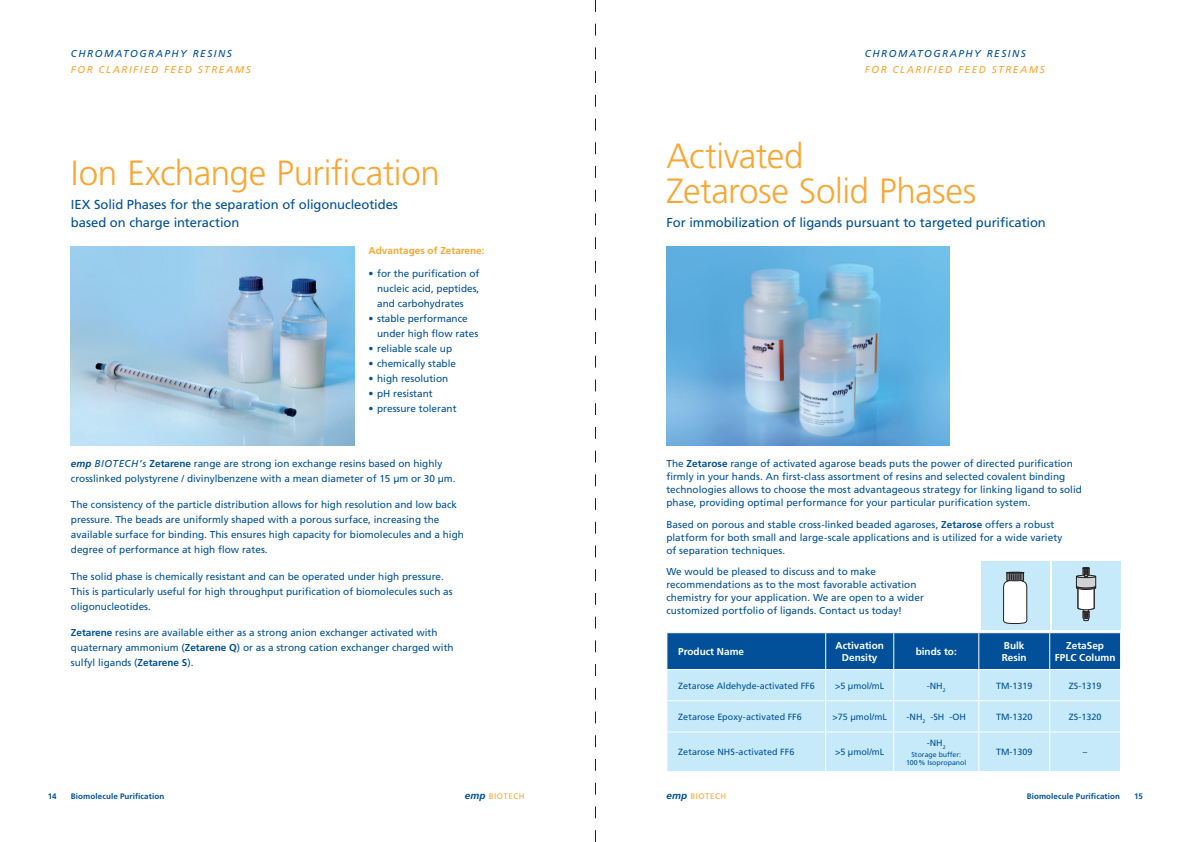
<style>
.page{position:relative;width:1191px;height:842px;background:#fff}
.page>*{position:absolute;margin:0;border:0;box-sizing:border-box;transform-origin:0 0}
.t1{font:300 35px/35px "Frutiger";letter-spacing:-.015em;color:#faa633}
.t2{font:13px/18px "Frutiger";letter-spacing:-.005em;color:#015099}
.t3{font:10px/15px "Frutiger";color:#015099}
.t4{font:700 10px/12px "Frutiger";color:#fff;text-align:center}
.t5{font:italic 10px "Frutiger";letter-spacing:.15em;color:#faa633}
.t6{font:italic 10px "Frutiger";letter-spacing:.15em;color:#015099}
.t7{font:700 10px "Frutiger";color:#faa633}
.Absatzformat_1{font:9px "Frutiger";color:#015099}
.t8{font:700 8px "Frutiger";letter-spacing:.015em;color:#015099}
.t9{font:8px "Frutiger";letter-spacing:.065em;color:#faa633}
.t10{font:7px/8.4px "Frutiger";color:#015099;text-align:center}
.s1{font-weight:700;font-style:italic}
.s2{font-style:italic}
.s3{font-weight:700}
.s4{font-weight:700;font-style:italic;font-size:10px;color:#015099}
</style>
<div class="page">
<div style="left:667px;top:633px;width:453px;height:36px;background:#015099"></div>
<div style="left:667px;top:670px;width:453px;height:101px;background:#c6eafa"></div>
<hr style="left:825px;top:633px;width:1px;height:36px;background:#fff">
<hr style="left:893px;top:633px;width:1px;height:36px;background:#fff">
<hr style="left:978px;top:633px;width:1px;height:36px;background:#fff">
<hr style="left:1049px;top:633px;width:1px;height:36px;background:#fff">
<hr style="left:825px;top:670px;width:1px;height:30px;background:#fff">
<hr style="left:893px;top:670px;width:1px;height:30px;background:#fff">
<hr style="left:978px;top:670px;width:1px;height:30px;background:#fff">
<hr style="left:1049px;top:670px;width:1px;height:30px;background:#fff">
<hr style="left:666px;top:700px;width:159px;height:1px;background:#fff">
<hr style="left:825px;top:700px;width:68px;height:1px;background:#fff">
<hr style="left:825px;top:701px;width:1px;height:30px;background:#fff">
<hr style="left:893px;top:700px;width:85px;height:1px;background:#fff">
<hr style="left:893px;top:701px;width:1px;height:30px;background:#fff">
<hr style="left:978px;top:700px;width:71px;height:1px;background:#fff">
<hr style="left:978px;top:701px;width:1px;height:30px;background:#fff">
<hr style="left:1049px;top:700px;width:72px;height:1px;background:#fff">
<hr style="left:1049px;top:701px;width:1px;height:30px;background:#fff">
<hr style="left:666px;top:731px;width:159px;height:1px;background:#fff">
<hr style="left:825px;top:731px;width:68px;height:1px;background:#fff">
<hr style="left:825px;top:732px;width:1px;height:39px;background:#fff">
<hr style="left:893px;top:731px;width:85px;height:1px;background:#fff">
<hr style="left:893px;top:732px;width:1px;height:39px;background:#fff">
<hr style="left:978px;top:731px;width:71px;height:1px;background:#fff">
<hr style="left:978px;top:732px;width:1px;height:39px;background:#fff">
<hr style="left:1049px;top:731px;width:72px;height:1px;background:#fff">
<hr style="left:1049px;top:732px;width:1px;height:39px;background:#fff">
<img style="left:666px;top:247px;width:284px;height:198px">
<img style="left:71px;top:247px;width:283px;height:198px">
<div style="left:981px;top:561px;width:68px;height:68px;background:#c6eafa"></div>
<div style="left:1052px;top:561px;width:68px;height:68px;background:#c6eafa"></div>
<svg style="left:1076px;top:567px;width:20px;height:54px"></svg>
<svg style="left:1003px;top:572px;width:24px;height:52px"></svg>
<svg style="left:595px;top:0;width:1px;height:842px"></svg>
<p class="t6" style="left:71px;top:47px;width:162px">CHROMATOGRAPHY RESINS</p>
<p class="t5" style="left:71px;top:64px;width:181px">FOR CLARIFIED FEED STREAMS</p>
<p class="t1" style="left:71px;top:155px;width:370px">Ion Exchange Purification</p>
<p class="t2" style="left:71px;top:195px;width:329px">IEX Solid Phases for the separation of oligonucleotides based on charge interaction</p>
<p class="t7" style="left:369px;top:245px;width:117px">Advantages of Zetarene:</p>
<p class="t3" style="left:377px;top:266px;width:104px;text-align:justify;text-indent:-8px">• for the purification of nucleic acid, peptides, and carbohydrates</p>
<p class="t3" style="left:377px;top:311px;width:103px;text-indent:-8px">• stable performance under high flow rates</p>
<p class="t3" style="left:369px;top:341px;width:85px">• reliable scale up</p>
<p class="t3" style="left:369px;top:356px;width:89px">• chemically stable</p>
<p class="t3" style="left:369px;top:371px;width:81px">• high resolution</p>
<p class="t3" style="left:369px;top:386px;width:66px">• pH resistant</p>
<p class="t3" style="left:369px;top:401px;width:89px">• pressure tolerant</p>
<p class="t3" style="left:71px;top:456px;width:386px"><span class="s1">emp</span> <span class="s2">BIOTECH’s</span> <span class="s3">Zetarene</span> range are strong ion exchange resins based on highly crosslinked polystyrene / divinylbenzene with a mean diameter of 15 µm or 30 µm.</p>
<p class="t3" style="left:71px;top:497px;width:394px">The consistency of the particle distribution allows for high resolution and low back pressure. The beads are uniformly shaped with a porous surface, increasing the available surface for binding. This ensures high capacity for biomolecules and a high degree of performance at high flow rates.</p>
<p class="t3" style="left:71px;top:569px;width:383px">The solid phase is chemically resistant and can be operated under high pressure.<br>This is particularly useful for high throughput purification of biomolecules such as oligonucleotides.</p>
<p class="t3" style="left:71px;top:625px;width:384px"><span class="s3">Zetarene</span> resins are available either as a strong anion exchanger activated with quaternary ammonium (<span class="s3">Zetarene Q</span>) or as a strong cation exchanger charged with sulfyl ligands (<span class="s3">Zetarene S</span>).</p>
<p class="t6" style="left:865px;top:47px;width:162px">CHROMATOGRAPHY RESINS</p>
<p class="t5" style="left:865px;top:64px;width:181px">FOR CLARIFIED FEED STREAMS</p>
<p class="t1" style="left:666px;top:138px;width:312px">Activated<br>Zetarose Solid Phases</p>
<p class="t2" style="left:666px;top:213px;width:381px">For immobilization of ligands pursuant to targeted purification</p>
<p class="t3" style="left:666px;top:457px;width:417px;line-height:13px">The <span class="s3">Zetarose</span> range of activated agarose beads puts the power of directed purification firmly in your hands. An first-class assortment of resins and selected covalent binding technologies allows to choose the most advantageous strategy for linking ligand to solid phase, providing optimal performance for your particular purification system.</p>
<p class="t3" style="left:666px;top:517px;width:398px;line-height:13px">Based on porous and stable cross-linked beaded agaroses, <span class="s3">Zetarose</span> offers a robust platform for both small and large-scale applications and is utilized for a wide variety of separation techniques.</p>
<p class="t3" style="left:666px;top:565px;width:259px;line-height:13px">We would be pleased to discuss and to make recommendations as to the most favorable activation chemistry for your application. We are open to a wider customized portfolio of ligands. Contact us today!</p>
<p class="t4" style="left:678px;top:645px;width:67px">Product Name</p>
<p class="t4" style="left:835px;top:639px;width:50px">Activation<br>Density</p>
<p class="t4" style="left:915px;top:645px;width:43px">binds to:</p>
<p class="t4" style="left:1001px;top:639px;width:27px;text-align:left">Bulk<br>Resin</p>
<p class="t4" style="left:1054px;top:639px;width:62px">ZetaSep<br>FPLC Column</p>
<p class="Absatzformat_1" style="left:678px;top:680px;width:138px">Zetarose Aldehyde-activated FF6</p>
<p class="Absatzformat_1" style="left:835px;top:680px;width:51px">&gt;5 µmol/mL</p>
<p class="Absatzformat_1" style="left:926px;top:680px;width:20px">-NH<sub>2</sub></p>
<p class="Absatzformat_1" style="left:996px;top:680px;width:38px">TM-1319</p>
<p class="Absatzformat_1" style="left:1068px;top:680px;width:34px">ZS-1319</p>
<p class="Absatzformat_1" style="left:678px;top:711px;width:125px">Zetarose Epoxy-activated FF6</p>
<p class="Absatzformat_1" style="left:832px;top:711px;width:56px">&gt;75 µmol/mL</p>
<p class="Absatzformat_1" style="left:906px;top:711px;width:61px">-NH<sub>2</sub> -SH -OH</p>
<p class="Absatzformat_1" style="left:996px;top:711px;width:38px">TM-1320</p>
<p class="Absatzformat_1" style="left:1068px;top:711px;width:34px">ZS-1320</p>
<p class="Absatzformat_1" style="left:678px;top:747px;width:118px">Zetarose NHS-activated FF6</p>
<p class="Absatzformat_1" style="left:835px;top:747px;width:51px">&gt;5 µmol/mL</p>
<p class="Absatzformat_1" style="left:926px;top:737px;width:20px">-NH<sub>2</sub></p>
<p class="t10" style="left:906px;top:750px;width:62px">Storage buffer:<br>100% Isopropanol</p>
<p class="Absatzformat_1" style="left:996px;top:747px;width:38px">TM-1309</p>
<p class="Absatzformat_1" style="left:1083px;top:747px;width:6px">–</p>
<p class="t8" style="left:48px;top:792px;width:10px">14</p>
<p class="t8" style="left:71px;top:792px;width:95px">Biomolecule Purification</p>
<p class="t9" style="left:465px;top:792px;width:61px"><span class="s4">emp</span> BIOTECH</p>
<p class="t9" style="left:666px;top:792px;width:61px"><span class="s4">emp</span> BIOTECH</p>
<p class="t8" style="left:1026px;top:792px;width:95px">Biomolecule Purification</p>
<p class="t8" style="left:1134px;top:792px;width:10px">15</p>
</div>
